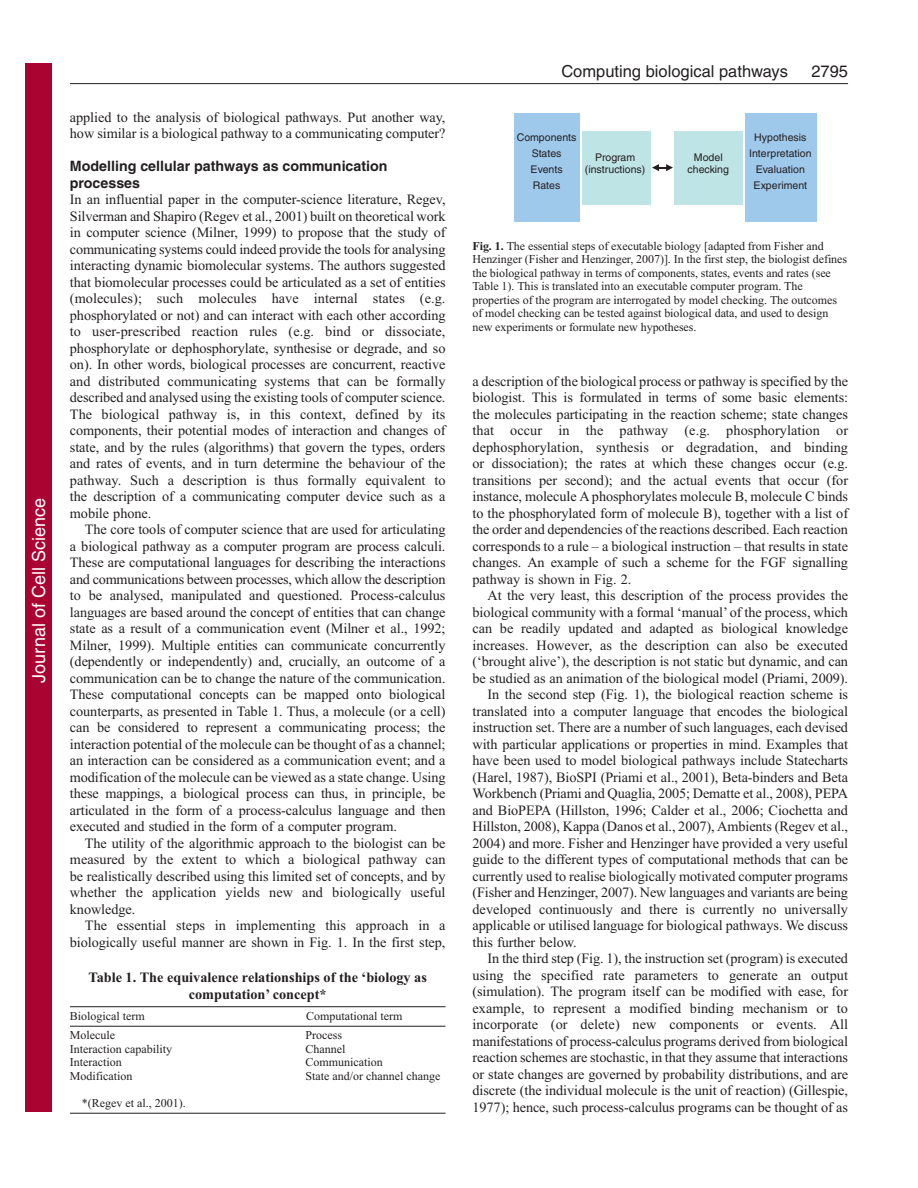
<style>
.page{position:relative;width:918px;height:1188px;background:#fff}
.page>*{position:absolute;margin:0;border:0;box-sizing:border-box;transform-origin:0 0}
.t1{font:18px "Helvetica";color:#fff}
.t2{font:16.5px "Helvetica";color:#231f20}
.t3{font:14.25px/16.5px "Times New Roman";letter-spacing:-.005em;color:#231f20;text-align:justify}
.t4{font:700 14.25px/16.5px "Times New Roman";color:#231f20;text-align:center}
.t5{font:700 14.25px/16.5px "Helvetica";color:#231f20}
.t6{font:12px/13.5px "Times New Roman";letter-spacing:-.005em;color:#231f20}
.t7{font:10.5px/15.8px "Helvetica";color:#231f20;text-align:center}
.s1{font-weight:700}
</style>
<div class="page">
<hr style="left:70px;top:83px;width:778px;height:1px;background:#231f20">
<hr style="left:70px;top:1006px;width:376px;height:1px;background:#231f20">
<hr style="left:70px;top:1026px;width:376px;height:1px;background:#231f20">
<hr style="left:70px;top:1113px;width:376px;height:1px;background:#231f20">
<div style="left:746px;top:114px;width:71px;height:108px;background:#9fc9eb"></div>
<div style="left:582px;top:131px;width:69px;height:74px;background:#bee4e6"></div>
<div style="left:674px;top:131px;width:69px;height:74px;background:#bee4e6"></div>
<div style="left:514px;top:114px;width:65px;height:108px;background:#9fc9eb"></div>
<svg style="left:652px;top:164px;width:21px;height:7px"></svg>
<div style="left:26px;top:64px;width:26px;height:1048px;background:#a90332"></div>
<p class="t1" style="left:28px;top:683px;width:186px;rotate:-90deg">Journal of Cell Science</p>
<p class="t3" style="left:70px;top:110px;width:377px">applied to the analysis of biological pathways. Put another way, how similar is a biological pathway to a communicating computer?</p>
<p class="t5" style="left:70px;top:159px;width:319px">Modelling cellular pathways as communication processes</p>
<p class="t3" style="left:70px;top:192px;width:377px">In an influential paper in the computer-science literature, Regev, Silverman and Shapiro (Regev et al., 2001) built on theoretical work in computer science (Milner, 1999) to propose that the study of communicating systems could indeed provide the tools for analysing interacting dynamic biomolecular systems. The authors suggested that biomolecular processes could be articulated as a set of entities (molecules); such molecules have internal states (e.g. phosphorylated or not) and can interact with each other according to user-prescribed reaction rules (e.g. bind or dissociate, phosphorylate or dephosphorylate, synthesise or degrade, and so on). In other words, biological processes are concurrent, reactive and distributed communicating systems that can be formally described and analysed using the existing tools of computer science.<br>The biological pathway is, in this context, defined by its components, their potential modes of interaction and changes of state, and by the rules (algorithms) that govern the types, orders and rates of events, and in turn determine the behaviour of the pathway. Such a description is thus formally equivalent to the description of a communicating computer device such as a mobile phone.</p>
<p class="t3" style="left:70px;top:522px;width:377px;text-indent:15px">The core tools of computer science that are used for articulating a biological pathway as a computer program are process calculi.<br>These are computational languages for describing the interactions and communications between processes, which allow the description to be analysed, manipulated and questioned. Process-calculus languages are based around the concept of entities that can change state as a result of a communication event (Milner et al., 1992; Milner, 1999). Multiple entities can communicate concurrently (dependently or independently) and, crucially, an outcome of a communication can be to change the nature of the communication.<br>These computational concepts can be mapped onto biological counterparts, as presented in Table 1. Thus, a molecule (or a cell) can be considered to represent a communicating process; the interaction potential of the molecule can be thought of as a channel; an interaction can be considered as a communication event; and a modification of the molecule can be viewed as a state change. Using these mappings, a biological process can thus, in principle, be articulated in the form of a process-calculus language and then executed and studied in the form of a computer program.</p>
<p class="t3" style="left:70px;top:836px;width:377px;text-indent:15px">The utility of the algorithmic approach to the biologist can be measured by the extent to which a biological pathway can be realistically described using this limited set of concepts, and by whether the application yields new and biologically useful knowledge.</p>
<p class="t3" style="left:70px;top:918px;width:377px;text-align:right">The essential steps in implementing this approach in a biologically useful manner are shown in Fig. 1. In the first step,</p>
<p class="t4" style="left:88px;top:971px;width:340px">Table 1. The equivalence relationships of the ‘biology as computation’ concept*</p>
<p class="t6" style="left:70px;top:1010px;width:76px">Biological term</p>
<p class="t6" style="left:306px;top:1010px;width:98px">Computational term</p>
<p class="t6" style="left:70px;top:1030px;width:47px">Molecule</p>
<p class="t6" style="left:305px;top:1030px;width:38px">Process</p>
<p class="t6" style="left:70px;top:1043px;width:104px">Interaction capability</p>
<p class="t6" style="left:305px;top:1043px;width:41px">Channel</p>
<p class="t6" style="left:70px;top:1057px;width:53px">Interaction</p>
<p class="t6" style="left:305px;top:1057px;width:79px">Communication</p>
<p class="t6" style="left:70px;top:1070px;width:64px">Modification</p>
<p class="t6" style="left:305px;top:1070px;width:136px">State and/or channel change</p>
<p class="t6" style="left:82px;top:1097px;width:105px">*(Regev et al., 2001).</p>
<p class="t2" style="left:561px;top:65px;width:228px">Computing biological pathways</p>
<p class="t2" style="left:811px;top:65px;width:38px">2795</p>
<p class="t7" style="left:517px;top:131px;width:61px">Components<br>States<br>Events<br>Rates</p>
<p class="t7" style="left:585px;top:152px;width:62px;line-height:12.6px">Program (instructions)</p>
<p class="t7" style="left:688px;top:152px;width:43px;line-height:12.6px">Model checking</p>
<p class="t7" style="left:749px;top:131px;width:64px">Hypothesis<br>Interpretation<br>Evaluation<br>Experiment</p>
<p class="t6" style="left:472px;top:240px;width:376px"><span class="s1">Fig. 1.</span> The essential steps of executable biology [adapted from Fisher and Henzinger (Fisher and Henzinger, 2007)]. In the first step, the biologist defines the biological pathway in terms of components, states, events and rates (see Table 1). This is translated into an executable computer program. The properties of the program are interrogated by model checking. The outcomes of model checking can be tested against biological data, and used to design new experiments or formulate new hypotheses.</p>
<p class="t3" style="left:472px;top:374px;width:377px">a description of the biological process or pathway is specified by the biologist. This is formulated in terms of some basic elements: the molecules participating in the reaction scheme; state changes that occur in the pathway (e.g. phosphorylation or dephosphorylation, synthesis or degradation, and binding or dissociation); the rates at which these changes occur (e.g. transitions per second); and the actual events that occur (for instance, molecule A phosphorylates molecule B, molecule C binds to the phosphorylated form of molecule B), together with a list of the order and dependencies of the reactions described. Each reaction corresponds to a rule – a biological instruction – that results in state changes. An example of such a scheme for the FGF signalling pathway is shown in Fig. 2.</p>
<p class="t3" style="left:488px;top:588px;width:362px">At the very least, this description of the process provides the</p>
<p class="t3" style="left:472px;top:605px;width:377px">biological community with a formal ‘manual’ of the process, which</p>
<p class="t3" style="left:472px;top:621px;width:377px">can be readily updated and adapted as biological knowledge</p>
<p class="t3" style="left:472px;top:638px;width:377px">increases. However, as the description can also be executed</p>
<p class="t3" style="left:472px;top:654px;width:377px">(‘brought alive’), the description is not static but dynamic, and can</p>
<p class="t3" style="left:472px;top:671px;width:377px">be studied as an animation of the biological model (Priami, 2009).</p>
<p class="t3" style="left:488px;top:687px;width:362px">In the second step (Fig. 1), the biological reaction scheme is</p>
<p class="t3" style="left:472px;top:704px;width:377px">translated into a computer language that encodes the biological</p>
<p class="t3" style="left:472px;top:720px;width:377px">instruction set. There are a number of such languages, each devised</p>
<p class="t3" style="left:472px;top:737px;width:377px">with particular applications or properties in mind. Examples that</p>
<p class="t3" style="left:472px;top:753px;width:377px">have been used to model biological pathways include Statecharts</p>
<p class="t3" style="left:472px;top:770px;width:377px">(Harel, 1987), BioSPI (Priami et al., 2001), Beta-binders and Beta</p>
<p class="t3" style="left:472px;top:786px;width:377px">Workbench (Priami and Quaglia, 2005; Dematte et al., 2008), PEPA</p>
<p class="t3" style="left:472px;top:803px;width:377px">and BioPEPA (Hillston, 1996; Calder et al., 2006; Ciochetta and</p>
<p class="t3" style="left:472px;top:819px;width:377px">Hillston, 2008), Kappa (Danos et al., 2007), Ambients (Regev et al.,</p>
<p class="t3" style="left:472px;top:836px;width:377px">2004) and more. Fisher and Henzinger have provided a very useful</p>
<p class="t3" style="left:472px;top:852px;width:377px">guide to the different types of computational methods that can be</p>
<p class="t3" style="left:472px;top:869px;width:377px">currently used to realise biologically motivated computer programs</p>
<p class="t3" style="left:472px;top:885px;width:377px">(Fisher and Henzinger, 2007). New languages and variants are being</p>
<p class="t3" style="left:472px;top:902px;width:377px">developed continuously and there is currently no universally</p>
<p class="t3" style="left:472px;top:918px;width:377px">applicable or utilised language for biological pathways. We discuss</p>
<p class="t3" style="left:472px;top:935px;width:106px">this further below.</p>
<p class="t3" style="left:488px;top:951px;width:362px">In the third step (Fig. 1), the instruction set (program) is executed</p>
<p class="t3" style="left:472px;top:968px;width:377px">using the specified rate parameters to generate an output</p>
<p class="t3" style="left:472px;top:984px;width:377px">(simulation). The program itself can be modified with ease, for</p>
<p class="t3" style="left:472px;top:1001px;width:377px">example, to represent a modified binding mechanism or to</p>
<p class="t3" style="left:472px;top:1017px;width:377px">incorporate (or delete) new components or events. All</p>
<p class="t3" style="left:472px;top:1034px;width:377px">manifestations of process-calculus programs derived from biological</p>
<p class="t3" style="left:472px;top:1050px;width:377px">reaction schemes are stochastic, in that they assume that interactions</p>
<p class="t3" style="left:472px;top:1067px;width:377px">or state changes are governed by probability distributions, and are</p>
<p class="t3" style="left:472px;top:1083px;width:377px">discrete (the individual molecule is the unit of reaction) (Gillespie,</p>
<p class="t3" style="left:472px;top:1100px;width:377px">1977); hence, such process-calculus programs can be thought of as</p>
</div>
